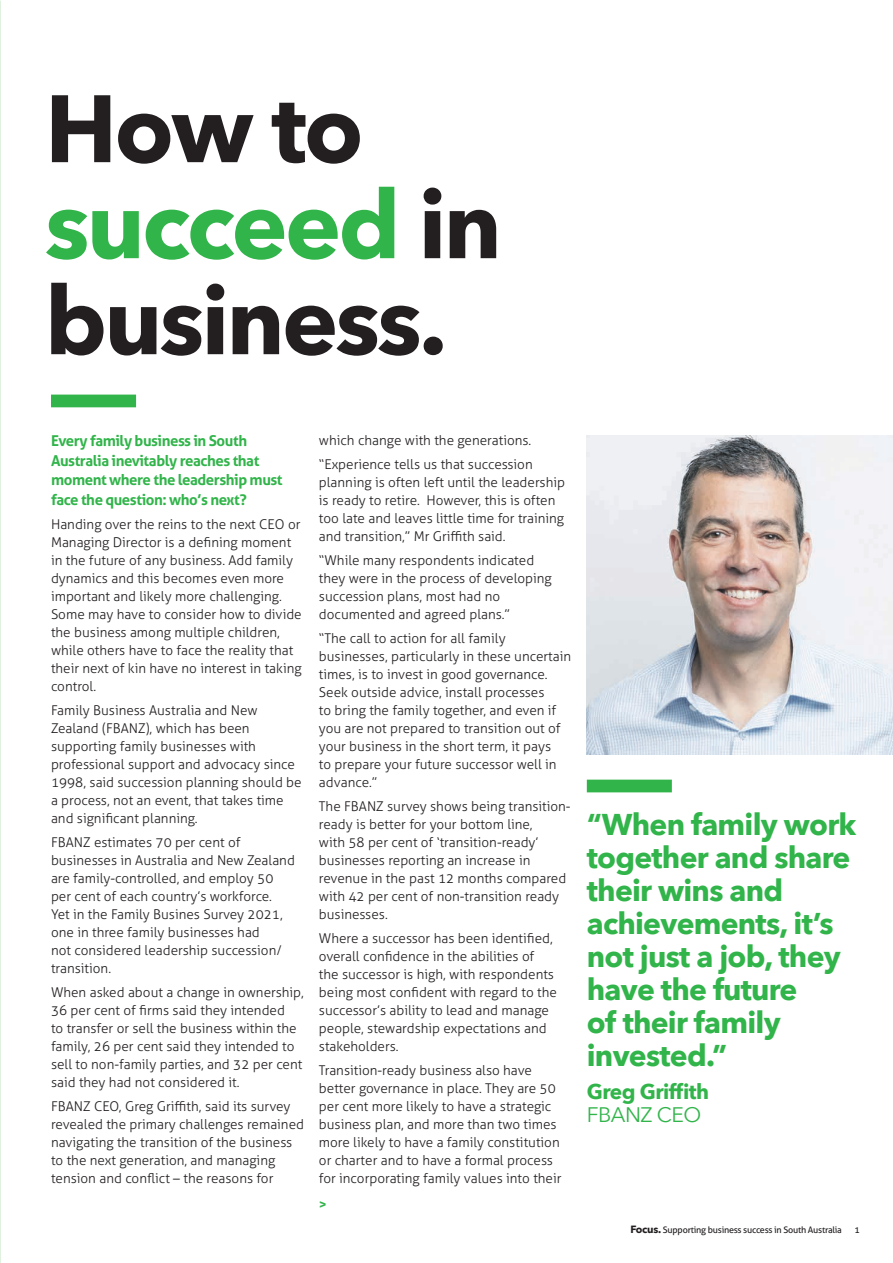
<style>
.page{position:relative;width:893px;height:1263px;background:#fff}
.page>*{position:absolute;margin:0;border:0;box-sizing:border-box;transform-origin:0 0}
.Large_Heading{font:700 94.5px "Avenir Next";letter-spacing:-.03em;color:#231f20}
.Large_Heading-2{font:700 94.5px "Avenir Next";letter-spacing:-.03em;color:#31b44a}
.Pull_out___non_quote{font:700 30px/33px "Avenir Next";letter-spacing:-.025em;color:#31b44a}
.Pull_out___non_quote-2{font:700 21px/22.5px "Avenir Next";letter-spacing:-.025em;color:#31b44a}
.Intro_Paragraph{font:700 15px/19.5px "Aller";letter-spacing:-.03em;color:#31b44a}
.Body_text{font:300 13.5px/18px "Aller";color:#231f20}
.Body_text-2{font:700 13.5px "Aller";color:#31b44a}
.t1{font:9px "Aller";letter-spacing:-.025em;color:#231f20}
.s1{color:#231f20}
.s2{font-weight:400}
.s3{font-family:"Avenir Next";font-weight:700;font-size:10.5px}
</style>
<div class="page">
<div style="left:51px;top:395px;width:85px;height:12px;background:#31b44a"></div>
<div style="left:587px;top:780px;width:85px;height:12px;background:#31b44a"></div>
<img style="left:587px;top:435px;width:306px;height:319px">
<p class="Large_Heading" style="left:45px;top:47px;width:320px">How to</p>
<p class="Large_Heading-2" style="left:45px;top:143px;width:458px">succeed <span class="s1">in</span></p>
<p class="Large_Heading" style="left:45px;top:239px;width:404px">business.</p>
<p class="Intro_Paragraph" style="left:51px;top:431px;width:233px">Every family business in South<br>Australia inevitably reaches that moment where the leadership must face the question: who’s next?</p>
<p class="Body_text" style="left:51px;top:515px;width:252px">Handing over the reins to the next CEO or Managing Director is a defining moment in the future of any business. Add family dynamics and this becomes even more important and likely more challenging.<br>Some may have to consider how to divide the business among multiple children, while others have to face the reality that their next of kin have no interest in taking control.</p>
<p class="Body_text" style="left:51px;top:701px;width:252px">Family Business Australia and New Zealand (FBANZ), which has been supporting family businesses with professional support and advocacy since 1998, said succession planning should be a process, not an event, that takes time and significant planning.</p>
<p class="Body_text" style="left:51px;top:833px;width:245px">FBANZ estimates 70 per cent of businesses in Australia and New Zealand are family-controlled, and employ 50 per cent of each country’s workforce.<br>Yet in the Family Busines Survey 2021, one in three family businesses had<br>not considered leadership succession/ transition.</p>
<p class="Body_text" style="left:51px;top:983px;width:254px">When asked about a change in ownership, 36 per cent of firms said they intended<br>to transfer or sell the business within the family, 26 per cent said they intended to sell to non-family parties, and 32 per cent said they had not considered it.</p>
<p class="Body_text" style="left:51px;top:1097px;width:255px">FBANZ CEO, Greg Griffith, said its survey revealed the primary challenges remained navigating the transition of the business to the next generation, and managing tension and conflict – the reasons for</p>
<p class="Body_text" style="left:319px;top:431px;width:214px">which change with the generations.</p>
<p class="Body_text" style="left:319px;top:455px;width:248px">“Experience tells us that succession planning is often left until the leadership is ready to retire. However, this is often too late and leaves little time for training and transition,” Mr Griffith said.</p>
<p class="Body_text" style="left:319px;top:551px;width:234px">“While many respondents indicated they were in the process of developing succession plans, most had no documented and agreed plans.”</p>
<p class="Body_text" style="left:319px;top:629px;width:254px">“The call to action for all family businesses, particularly in these uncertain times, is to invest in good governance.<br>Seek outside advice, install processes<br>to bring the family together, and even if you are not prepared to transition out of your business in the short term, it pays<br>to prepare your future successor well in advance.”</p>
<p class="Body_text" style="left:319px;top:797px;width:253px">The FBANZ survey shows being transition&shy;ready is better for your bottom line,<br>with 58 per cent of ‘transition-ready’ businesses reporting an increase in revenue in the past 12 months compared with 42 per cent of non-transition ready businesses.</p>
<p class="Body_text" style="left:319px;top:929px;width:239px">Where a successor has been identified, overall confidence in the abilities of the successor is high, with respondents being most confident with regard to the successor’s ability to lead and manage people, stewardship expectations and stakeholders.</p>
<p class="Body_text" style="left:319px;top:1061px;width:244px">Transition-ready business also have better governance in place. They are 50 per cent more likely to have a strategic business plan, and more than two times more likely to have a family constitution or charter and to have a formal process for incorporating family values into their</p>
<p class="Body_text-2" style="left:319px;top:1196px;width:10px">&gt;</p>
<p class="Pull_out___non_quote" style="left:587px;top:807px;width:271px">“When family work together and share their wins and achievements, it’s not just a job, they have the future<br>of their family invested.”</p>
<p class="Pull_out___non_quote-2" style="left:587px;top:1080px;width:124px">Greg Griffith<br><span class="s2">FBANZ CEO</span></p>
<p class="t1" style="left:631px;top:1224px;width:213px"><span class="s3">Focus.</span> Supporting business success in South Australia</p>
<p class="t1" style="left:854px;top:1224px;width:7px">1</p>
</div>
